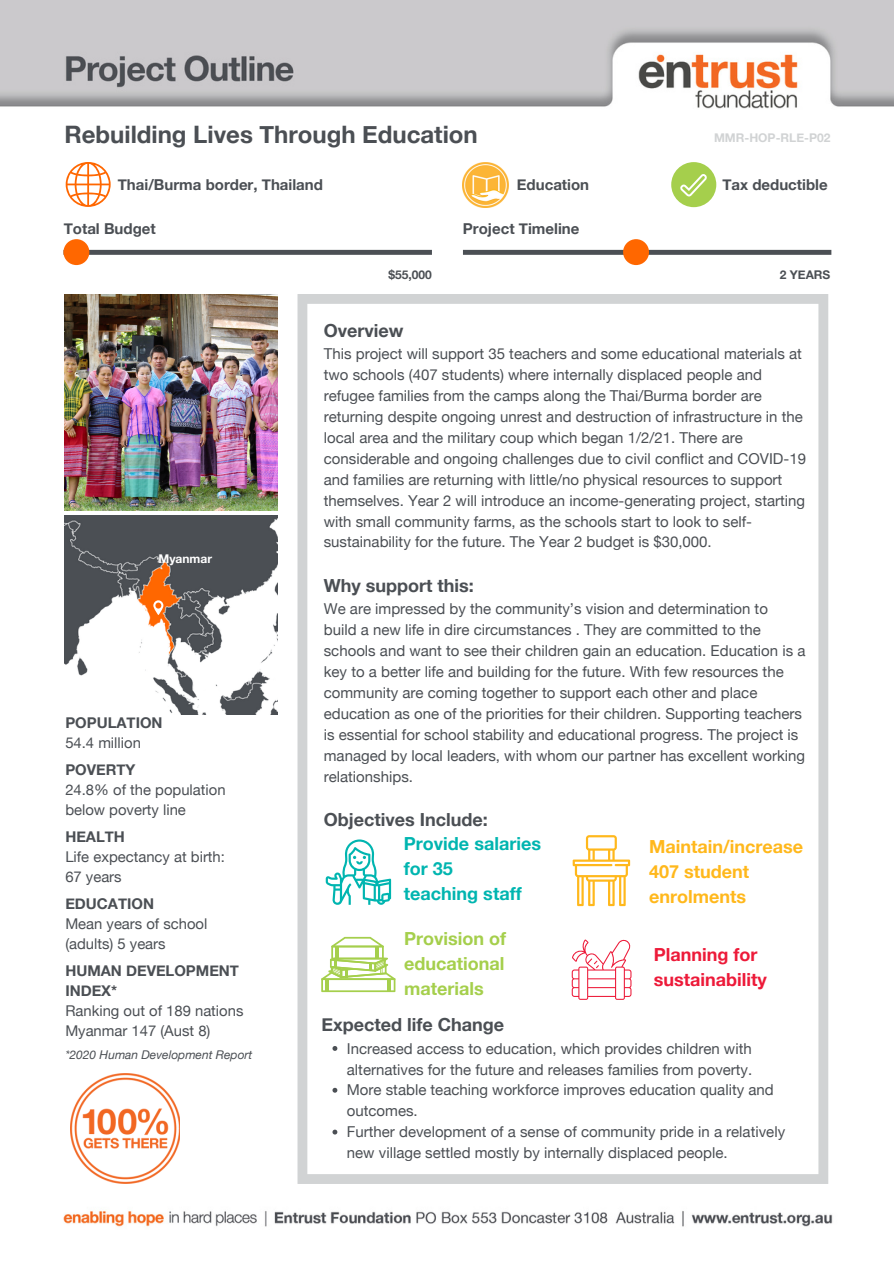
<style>
.page{position:relative;width:894px;height:1264px;background:#fff}
.page>*{position:absolute;margin:0;border:0;box-sizing:border-box;transform-origin:0 0}
.t1{font:700 24px "Helvetica Neue";color:#4b4f54}
.t2{font:700 18px "Helvetica Neue";color:#4b4f54}
.t3{font:700 18px/25px "Helvetica Neue";color:#ffb81c}
.t4{font:700 18px/24.9px "Helvetica Neue";color:#00b5b0}
.t5{font:700 18px/24.9px "Helvetica Neue";color:#a5cf4c;text-align:justify}
.t6{font:700 18px/24.9px "Helvetica Neue";color:#ed1a39}
.t7{font:15px/20.9px "Helvetica Neue";color:#4b4f54}
.t8{font:700 15px "Helvetica Neue";color:#4b4f54}
.t9{font:14.85px "Helvetica Neue";color:#4b4f54}
.t10{font:700 14.85px/20px "Helvetica Neue";color:#4b4f54}
.t11{font:italic 12px "Helvetica Neue";color:#4b4f54}
.t12{font:700 12px "Helvetica Neue";color:#d1d3d4}
.t13{font:700 12px "Helvetica Neue";color:#4b4f54}
.t14{font:700 12px "Helvetica Neue";color:#fff}
</style>
<div class="page">
<img style="left:0;top:0;width:893px;height:1227px">
<svg style="left:297px;top:294px;width:531px;height:889px"></svg>
<img style="left:64px;top:294px;width:213px;height:216px">
<div style="left:671px;top:162px;width:45px;height:45px;background:#a5cf4c;border-radius:50%"></div>
<svg style="left:680px;top:174px;width:26px;height:22px"></svg>
<svg style="left:325px;top:839px;width:66px;height:65px"></svg>
<img style="left:70px;top:1073px;width:110px;height:110px">
<svg style="left:66px;top:162px;width:45px;height:45px"></svg>
<img style="left:463px;top:162px;width:45px;height:45px">
<svg style="left:89px;top:250px;width:343px;height:5px"></svg>
<svg style="left:463px;top:250px;width:368px;height:5px"></svg>
<div style="left:623px;top:239px;width:25px;height:26px;background:#ff6700;border-radius:50%"></div>
<div style="left:63px;top:239px;width:26px;height:26px;background:#ff6700;border-radius:50%"></div>
<img style="left:64px;top:516px;width:213px;height:198px">
<svg style="left:153px;top:600px;width:10px;height:15px"></svg>
<svg style="left:321px;top:936px;width:74px;height:56px"></svg>
<svg style="left:572px;top:835px;width:58px;height:71px"></svg>
<svg style="left:571px;top:939px;width:60px;height:60px"></svg>
<svg style="left:332px;top:1045px;width:5px;height:5px"></svg>
<svg style="left:332px;top:1087px;width:5px;height:5px"></svg>
<svg style="left:332px;top:1129px;width:5px;height:5px"></svg>
<p class="t1" style="left:64px;top:120px;width:414px">Rebuilding Lives Through Education</p>
<p class="t12" style="left:713px;top:130px;width:118px">MMR-HOP-RLE-P02</p>
<p class="t8" style="left:118px;top:176px;width:207px">Thai/Burma border, Thailand</p>
<p class="t8" style="left:516px;top:176px;width:74px">Education</p>
<p class="t8" style="left:722px;top:176px;width:107px">Tax deductible</p>
<p class="t8" style="left:64px;top:220px;width:93px">Total Budget</p>
<p class="t8" style="left:463px;top:220px;width:118px">Project Timeline</p>
<p class="t13" style="left:388px;top:267px;width:45px">$55,000</p>
<p class="t13" style="left:779px;top:267px;width:52px">2 YEARS</p>
<p class="t14" style="left:158px;top:551px;width:55px">Myanmar</p>
<p class="t10" style="left:65px;top:712px;width:99px">POPULATION</p>
<p class="t9" style="left:65px;top:733px;width:77px">54.4 million</p>
<p class="t10" style="left:65px;top:759px;width:72px">POVERTY</p>
<p class="t9" style="left:65px;top:780px;width:162px">24.8% of the population</p>
<p class="t9" style="left:65px;top:800px;width:122px">below poverty line</p>
<p class="t10" style="left:65px;top:826px;width:61px">HEALTH</p>
<p class="t9" style="left:65px;top:847px;width:161px">Life expectancy at birth:</p>
<p class="t9" style="left:65px;top:867px;width:58px">67 years</p>
<p class="t10" style="left:65px;top:893px;width:90px">EDUCATION</p>
<p class="t9" style="left:65px;top:914px;width:143px">Mean years of school</p>
<p class="t9" style="left:65px;top:934px;width:102px">(adults) 5 years</p>
<p class="t10" style="left:65px;top:960px;width:175px">HUMAN DEVELOPMENT<br>INDEX*</p>
<p class="t9" style="left:65px;top:1001px;width:179px">Ranking out of 189 nations</p>
<p class="t9" style="left:65px;top:1021px;width:147px">Myanmar 147 (Aust 8)</p>
<p class="t11" style="left:65px;top:1047px;width:188px">*2020 Human Development Report</p>
<p class="t2" style="left:324px;top:319px;width:81px">Overview</p>
<p class="t7" style="left:324px;top:343px;width:483px">This project will support 35 teachers and some educational materials at two schools (407 students) where internally displaced people and refugee families from the camps along the Thai/Burma border are returning despite ongoing unrest and destruction of infrastructure in the local area and the military coup which began 1/2/21. There are considerable and ongoing challenges due to civil conflict and COVID-19 and families are returning with little/no physical resources to support themselves. Year 2 will introduce an income-generating project, starting with small community farms, as the schools start to look to self&shy;sustainability for the future. The Year 2 budget is $30,000.</p>
<p class="t2" style="left:324px;top:574px;width:152px">Why support this:</p>
<p class="t7" style="left:324px;top:598px;width:445px">We are impressed by the community’s vision and determination to</p>
<p class="t7" style="left:324px;top:619px;width:483px">build a new life in dire circumstances . They are committed to the schools and want to see their children gain an education. Education is a key to a better life and building for the future. With few resources the community are coming together to support each other and place education as one of the priorities for their children. Supporting teachers is essential for school stability and educational progress. The project is managed by local leaders, with whom our partner has excellent working relationships.</p>
<p class="t2" style="left:324px;top:808px;width:166px">Objectives Include:</p>
<p class="t4" style="left:404px;top:830px;width:139px">Provide salaries for 35</p>
<p class="t4" style="left:404px;top:880px;width:119px">teaching staff</p>
<p class="t5" style="left:404px;top:925px;width:104px">Provision of educational materials</p>
<p class="t2" style="left:321px;top:1013px;width:184px">Expected life Change</p>
<p class="t3" style="left:649px;top:833px;width:156px">Maintain/increase<br>407 student enrolments</p>
<p class="t6" style="left:653px;top:941px;width:115px">Planning for sustainability</p>
<p class="t7" style="left:347px;top:1037px;width:407px">Increased access to education, which provides children with alternatives for the future and releases families from poverty.</p>
<p class="t7" style="left:347px;top:1079px;width:428px">More stable teaching workforce improves education quality and outcomes.</p>
<p class="t7" style="left:347px;top:1121px;width:439px">Further development of a sense of community pride in a relatively new village settled mostly by internally displaced people.</p>
</div>
